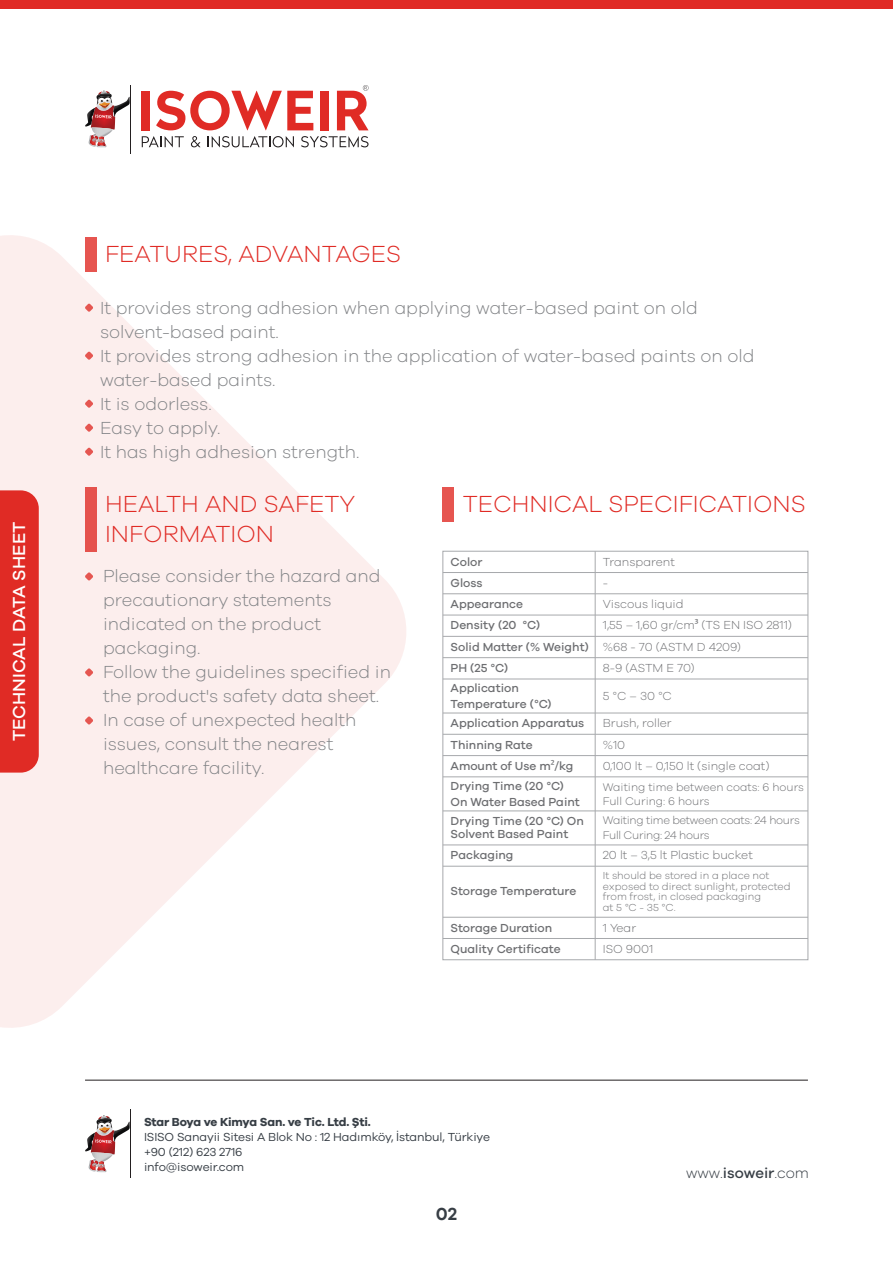
<style>
.page{position:relative;width:893px;height:1263px;background:#fff}
.page>*{position:absolute;margin:0;border:0;box-sizing:border-box;transform-origin:0 0}
.t1{font:300 24px/30px "Galano Grotesque";color:#e02b25}
.t2{font:300 18px/24px "Galano Grotesque";color:#808285}
.t3{font:500 18px "Galano Grotesque";color:#fff}
.t4{font:600 18px "Galano Grotesque";color:#373e45}
.t5{font:300 15px "Galano Grotesque";color:#373e45}
.t6{font:500 12px/16.2px "Galano Grotesque";color:#6d6e71}
.t7{font:300 12px/21.3px "Galano Grotesque";color:#6d6e71}
.t8{font:12px/15px "Galano Grotesque";letter-spacing:-.01em;color:#373e45}
.t9{font:700 12px "Galano Grotesque";letter-spacing:-.02em;color:#373e45}
.t10{font:300 11.4px/14.4px "Galano Grotesque";letter-spacing:-.025em;color:#6d6e71}
.t11{font:300 11.4px/14.4px "Galano Grotesque";color:#6d6e71}
.t12{font:300 10.5px/10.5px "Galano Grotesque";color:#6d6e71}
.s1{font-family:"Myriad Pro";font-weight:400}
.s2{font-weight:500}
</style>
<div class="page">
<svg style="left:0;top:235px;width:406px;height:793px;fill:#fceeed"></svg>
<div style="left:0;top:490px;width:39px;height:283px;background:#e02b25"></div>
<hr style="left:130px;top:85px;width:1px;height:68px;background:#231f20">
<svg style="left:85px;top:91px;width:45px;height:56px"></svg>
<svg style="left:142px;top:136px;width:42px;height:11px"></svg>
<svg style="left:191px;top:136px;width:10px;height:11px"></svg>
<svg style="left:208px;top:136px;width:86px;height:11px"></svg>
<svg style="left:301px;top:136px;width:68px;height:11px"></svg>
<div style="left:142px;top:91px;width:8px;height:39px;background:#e02b25"></div>
<svg style="left:156px;top:91px;width:157px;height:39px"></svg>
<div style="left:320px;top:91px;width:8px;height:39px;background:#e02b25"></div>
<svg style="left:337px;top:85px;width:32px;height:45px"></svg>
<hr style="left:130px;top:1110px;width:1px;height:68px;background:#231f20">
<svg style="left:85px;top:1115px;width:45px;height:57px"></svg>
<hr style="left:85px;top:1080px;width:723px;height:1px;background:#231f20">
<div style="left:0;top:0;width:893px;height:9px;background:#e02b25"></div>
<div style="left:85px;top:237px;width:11px;height:34px;background:#e65550"></div>
<div style="left:85px;top:487px;width:11px;height:64px;background:#e5524d"></div>
<svg style="left:85px;top:668px;width:8px;height:8px"></svg>
<svg style="left:85px;top:716px;width:8px;height:8px"></svg>
<svg style="left:85px;top:572px;width:8px;height:8px"></svg>
<div style="left:443px;top:487px;width:11px;height:34px;background:#e65550"></div>
<div style="left:442px;top:551px;width:366px;height:409px;border:1px solid #a7a9ac"></div>
<hr style="left:443px;top:572px;width:365px;height:1px;background:#a7a9ac">
<hr style="left:443px;top:615px;width:365px;height:1px;background:#a7a9ac">
<hr style="left:443px;top:636px;width:365px;height:1px;background:#a7a9ac">
<hr style="left:443px;top:657px;width:365px;height:1px;background:#a7a9ac">
<hr style="left:443px;top:593px;width:365px;height:1px;background:#a7a9ac">
<hr style="left:443px;top:679px;width:365px;height:1px;background:#a7a9ac">
<svg style="left:595px;top:551px;width:1px;height:128px"></svg>
<hr style="left:443px;top:713px;width:365px;height:1px;background:#a7a9ac">
<hr style="left:595px;top:679px;width:1px;height:34px;background:#a7a9ac">
<hr style="left:443px;top:734px;width:365px;height:1px;background:#a7a9ac">
<hr style="left:443px;top:755px;width:365px;height:1px;background:#a7a9ac">
<hr style="left:443px;top:776px;width:365px;height:1px;background:#a7a9ac">
<svg style="left:595px;top:713px;width:1px;height:64px"></svg>
<hr style="left:443px;top:810px;width:365px;height:1px;background:#a7a9ac">
<hr style="left:595px;top:777px;width:1px;height:34px;background:#a7a9ac">
<hr style="left:443px;top:844px;width:365px;height:1px;background:#a7a9ac">
<hr style="left:595px;top:811px;width:1px;height:34px;background:#a7a9ac">
<hr style="left:443px;top:866px;width:365px;height:1px;background:#a7a9ac">
<svg style="left:595px;top:845px;width:1px;height:21px"></svg>
<hr style="left:443px;top:917px;width:365px;height:1px;background:#a7a9ac">
<hr style="left:595px;top:866px;width:1px;height:51px;background:#a7a9ac">
<hr style="left:443px;top:938px;width:365px;height:1px;background:#a7a9ac">
<svg style="left:595px;top:918px;width:1px;height:42px"></svg>
<svg style="left:85px;top:352px;width:8px;height:8px"></svg>
<svg style="left:85px;top:400px;width:8px;height:8px"></svg>
<svg style="left:85px;top:424px;width:8px;height:8px"></svg>
<svg style="left:85px;top:448px;width:8px;height:8px"></svg>
<svg style="left:85px;top:304px;width:8px;height:8px"></svg>
<p class="t3" style="left:8px;top:741px;width:221px;rotate:-90deg">TECHNICAL DATA SHEET</p>
<h1 class="t1" style="left:105px;top:238px;width:298px">FEATURES, ADVANTAGES</h1>
<p class="t2" style="left:100px;top:295px;width:656px">It provides strong adhesion when applying water-based paint on old solvent-based paint.<br>It provides strong adhesion in the application of water-based paints on old water-based paints.<br>It is odorless.<br>Easy to apply.<br>It has high adhesion strength.</p>
<h1 class="t1" style="left:105px;top:489px;width:252px">HEALTH AND SAFETY<br>INFORMATION</h1>
<p class="t2" style="left:103px;top:564px;width:290px">Please consider the hazard and precautionary statements indicated on the product packaging.<br>Follow the guidelines specified in the product's safety data sheet.<br>In case of unexpected health issues, consult the nearest healthcare facility.</p>
<h1 class="t1" style="left:463px;top:489px;width:344px">TECHNICAL SPECIFICATIONS</h1>
<p class="t6" style="left:451px;top:553px;width:33px">Color</p>
<p class="t7" style="left:603px;top:550px;width:74px">Transparent</p>
<p class="t6" style="left:451px;top:596px;width:74px">Appearance</p>
<p class="t7" style="left:603px;top:593px;width:82px">Viscous liquid</p>
<p class="t6" style="left:451px;top:617px;width:91px">Density (20 °C)</p>
<p class="t6" style="left:451px;top:574px;width:33px">Gloss</p>
<p class="t7" style="left:603px;top:572px;width:7px">-</p>
<p class="t7" style="left:451px;top:614px;width:343px;text-indent:152px">1,55 – 1,60 gr/cm<span class="s1">³</span> (TS EN ISO 2811)<br><span class="s2">Solid Matter (% Weight)</span> %68 - 70 (ASTM D 4209)</p>
<p class="t6" style="left:451px;top:659px;width:59px">PH (25 °C)</p>
<p class="t7" style="left:603px;top:657px;width:93px">8-9 (ASTM E 70)</p>
<p class="t6" style="left:451px;top:679px;width:103px">Application<br>Temperature (°C)</p>
<p class="t7" style="left:603px;top:685px;width:71px">5 °C – 30 °C</p>
<p class="t6" style="left:451px;top:715px;width:135px">Application Apparatus</p>
<p class="t7" style="left:603px;top:712px;width:70px">Brush, roller</p>
<p class="t6" style="left:451px;top:736px;width:84px">Thinning Rate</p>
<p class="t7" style="left:603px;top:733px;width:24px">%10</p>
<p class="t6" style="left:451px;top:757px;width:124px">Amount of Use m<span class="s1">²</span>/kg</p>
<p class="t7" style="left:603px;top:755px;width:168px">0,100 lt – 0,150 lt (single coat)</p>
<p class="t6" style="left:451px;top:777px;width:131px">Drying Time (20 °C)<br>On Water Based Paint</p>
<p class="t11" style="left:603px;top:779px;width:203px">Waiting time between coats: 6 hours<br>Full Curing: 6 hours</p>
<p class="t6" style="left:451px;top:814px;width:135px;line-height:13.5px">Drying Time (20 °C) On<br>Solvent Based Paint</p>
<p class="t10" style="left:603px;top:813px;width:198px">Waiting time between coats: 24 hours<br>Full Curing: 24 hours</p>
<p class="t6" style="left:451px;top:847px;width:64px">Packaging</p>
<p class="t7" style="left:603px;top:844px;width:151px">20 lt – 3,5 lt Plastic bucket</p>
<p class="t6" style="left:451px;top:883px;width:127px">Storage Temperature</p>
<p class="t12" style="left:603px;top:870px;width:189px">It should be stored in a place not exposed to direct sunlight, protected from frost, in closed packaging<br>at 5 °C - 35 °C.</p>
<p class="t6" style="left:451px;top:919px;width:103px">Storage Duration</p>
<p class="t7" style="left:603px;top:916px;width:35px">1 Year</p>
<p class="t6" style="left:451px;top:940px;width:112px">Quality Certificate</p>
<p class="t7" style="left:603px;top:938px;width:52px">ISO 9001</p>
<p class="t9" style="left:144px;top:1114px;width:228px">Star Boya ve Kimya San. ve Tic. Ltd. Şti.</p>
<p class="t8" style="left:144px;top:1128px;width:347px">ISISO Sanayii Sitesi A Blok No : 12 Hadımköy, İstanbul, Türkiye +90 (212) 623 2716<br>info@isoweir.com</p>
<p class="t4" style="left:436px;top:1203px;width:23px">02</p>
<p class="t5" style="left:686px;top:1164px;width:124px">www.<span class="s2">isoweir</span>.com</p>
</div>
